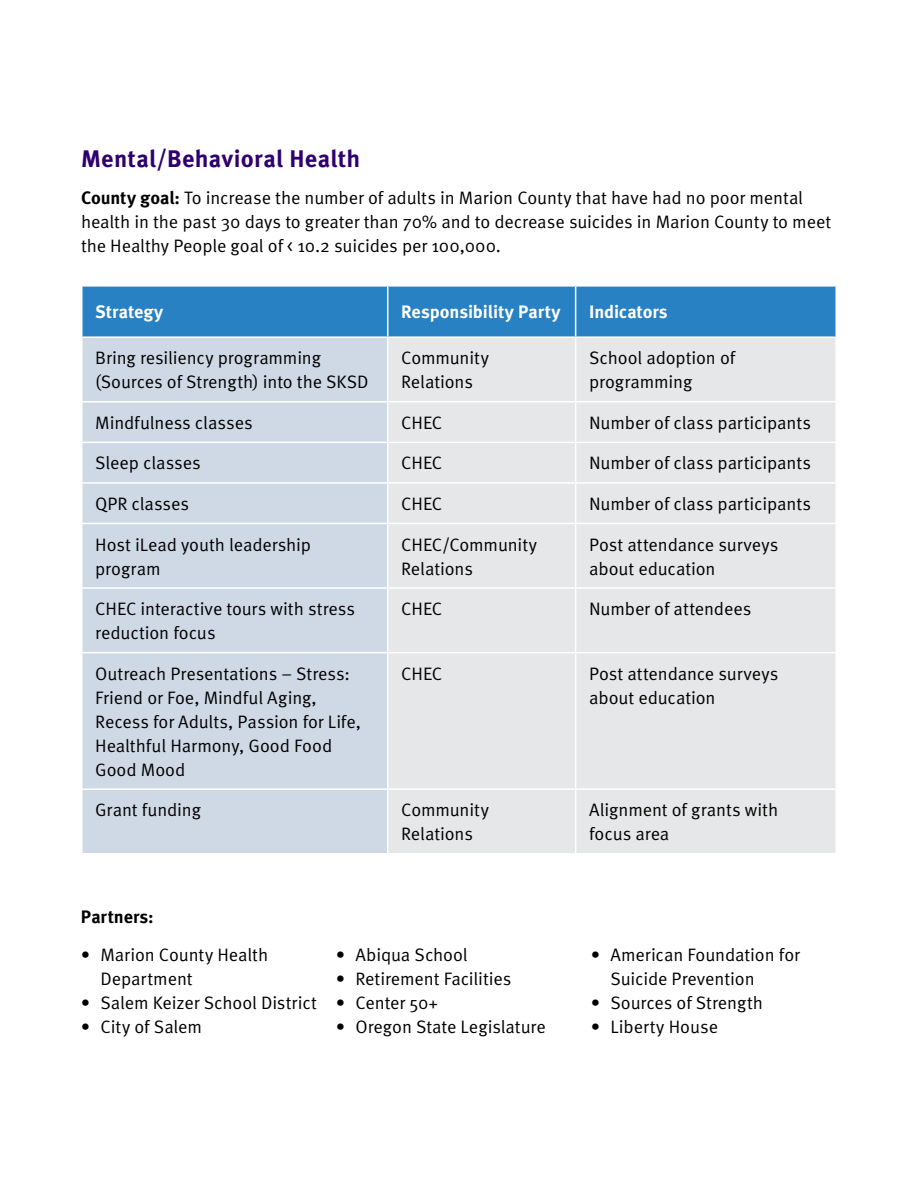
<style>
.page{position:relative;width:918px;height:1188px;background:#fff}
.page>*{position:absolute;margin:0;border:0;box-sizing:border-box;transform-origin:0 0}
.t1{font:700 24px "Meta Pro";letter-spacing:.015em;color:#2f006f}
.t2{font:18px/24px "Meta Pro Norm";letter-spacing:-.005em;color:#000}
.t3{font:700 18px "Meta Pro";letter-spacing:-.005em;color:#fff}
.t4{font:700 18px "Meta Pro";color:#000}
.s1{font-family:"Meta Pro";font-weight:700}
</style>
<div class="page">
<div style="left:82px;top:287px;width:754px;height:49px;background:#2781c2"></div>
<div style="left:82px;top:338px;width:305px;height:515px;background:#cfd9e6"></div>
<div style="left:388px;top:338px;width:448px;height:515px;background:#e6e7e8"></div>
<hr style="left:387px;top:287px;width:1px;height:49px;background:#fff">
<hr style="left:575px;top:287px;width:1px;height:49px;background:#fff">
<hr style="left:575px;top:338px;width:1px;height:63px;background:#fff">
<hr style="left:81px;top:401px;width:307px;height:2px;background:#fff">
<hr style="left:388px;top:401px;width:188px;height:2px;background:#fff">
<hr style="left:576px;top:401px;width:261px;height:2px;background:#fff">
<hr style="left:575px;top:403px;width:1px;height:39px;background:#fff">
<hr style="left:81px;top:442px;width:307px;height:1px;background:#fff">
<hr style="left:388px;top:442px;width:188px;height:1px;background:#fff">
<hr style="left:576px;top:442px;width:261px;height:1px;background:#fff">
<hr style="left:575px;top:443px;width:1px;height:39px;background:#fff">
<hr style="left:81px;top:482px;width:307px;height:2px;background:#fff">
<hr style="left:388px;top:482px;width:188px;height:2px;background:#fff">
<hr style="left:576px;top:482px;width:261px;height:2px;background:#fff">
<hr style="left:575px;top:484px;width:1px;height:39px;background:#fff">
<hr style="left:81px;top:523px;width:307px;height:1px;background:#fff">
<hr style="left:388px;top:523px;width:188px;height:1px;background:#fff">
<hr style="left:576px;top:523px;width:261px;height:1px;background:#fff">
<hr style="left:575px;top:524px;width:1px;height:63px;background:#fff">
<hr style="left:81px;top:587px;width:307px;height:2px;background:#fff">
<hr style="left:388px;top:587px;width:188px;height:2px;background:#fff">
<hr style="left:576px;top:587px;width:261px;height:2px;background:#fff">
<hr style="left:575px;top:589px;width:1px;height:63px;background:#fff">
<hr style="left:81px;top:652px;width:307px;height:1px;background:#fff">
<hr style="left:388px;top:652px;width:188px;height:1px;background:#fff">
<hr style="left:576px;top:652px;width:261px;height:1px;background:#fff">
<hr style="left:575px;top:653px;width:1px;height:135px;background:#fff">
<hr style="left:81px;top:788px;width:307px;height:2px;background:#fff">
<hr style="left:388px;top:788px;width:188px;height:2px;background:#fff">
<hr style="left:576px;top:788px;width:261px;height:2px;background:#fff">
<hr style="left:575px;top:790px;width:1px;height:63px;background:#fff">
<h1 class="t1" style="left:81px;top:140px;width:281px">Mental/Behavioral Health</h1>
<p class="t2" style="left:81px;top:185px;width:752px"><span class="s1">County goal:</span> To increase the number of adults in Marion County that have had no poor mental health in the past 30 days to greater than 70% and to decrease suicides in Marion County to meet the Healthy People goal of &lt; 10.2 suicides per 100,000.</p>
<p class="t3" style="left:95px;top:298px;width:70px">Strategy</p>
<p class="t3" style="left:401px;top:298px;width:161px">Responsibility Party</p>
<p class="t3" style="left:589px;top:298px;width:80px">Indicators</p>
<p class="t2" style="left:95px;top:345px;width:275px">Bring resiliency programming (Sources of Strength) into the SKSD</p>
<p class="t2" style="left:401px;top:345px;width:89px">Community<br>Relations</p>
<p class="t2" style="left:589px;top:345px;width:148px">School adoption of programming</p>
<p class="t2" style="left:95px;top:409px;width:159px">Mindfulness classes</p>
<p class="t2" style="left:401px;top:409px;width:43px">CHEC</p>
<p class="t2" style="left:589px;top:409px;width:223px">Number of class participants</p>
<p class="t2" style="left:95px;top:450px;width:107px">Sleep classes</p>
<p class="t2" style="left:401px;top:450px;width:43px">CHEC</p>
<p class="t2" style="left:589px;top:450px;width:223px">Number of class participants</p>
<p class="t2" style="left:95px;top:491px;width:95px">QPR classes</p>
<p class="t2" style="left:401px;top:491px;width:43px">CHEC</p>
<p class="t2" style="left:589px;top:491px;width:223px">Number of class participants</p>
<p class="t2" style="left:95px;top:531px;width:217px">Host iLead youth leadership program</p>
<p class="t2" style="left:401px;top:531px;width:137px">CHEC/Community<br>Relations</p>
<p class="t2" style="left:589px;top:531px;width:191px">Post attendance surveys about education</p>
<p class="t2" style="left:95px;top:596px;width:261px">CHEC interactive tours with stress reduction focus</p>
<p class="t2" style="left:401px;top:596px;width:43px">CHEC</p>
<p class="t2" style="left:589px;top:596px;width:164px">Number of attendees</p>
<p class="t2" style="left:95px;top:660px;width:267px">Outreach Presentations – Stress:<br>Friend or Foe, Mindful Aging,<br>Recess for Adults, Passion for Life,<br>Healthful Harmony, Good Food<br>Good Mood</p>
<p class="t2" style="left:401px;top:660px;width:43px">CHEC</p>
<p class="t2" style="left:589px;top:660px;width:191px">Post attendance surveys about education</p>
<p class="t2" style="left:95px;top:797px;width:107px">Grant funding</p>
<p class="t2" style="left:401px;top:797px;width:89px">Community<br>Relations</p>
<p class="t2" style="left:589px;top:797px;width:191px">Alignment of grants with focus area</p>
<p class="t4" style="left:81px;top:903px;width:74px">Partners:</p>
<p class="t2" style="left:100px;top:942px;width:169px;text-indent:-19px">• Marion County Health<br>Department</p>
<p class="t2" style="left:81px;top:990px;width:237px">• Salem Keizer School District</p>
<p class="t2" style="left:81px;top:1014px;width:123px">• City of Salem</p>
<p class="t2" style="left:336px;top:942px;width:133px">• Abiqua School</p>
<p class="t2" style="left:336px;top:966px;width:177px">• Retirement Facilities</p>
<p class="t2" style="left:336px;top:990px;width:104px">• Center 50+</p>
<p class="t2" style="left:336px;top:1014px;width:211px">• Oregon State Legislature</p>
<p class="t2" style="left:610px;top:942px;width:191px;text-indent:-19px">• American Foundation for<br>Suicide Prevention</p>
<p class="t2" style="left:591px;top:990px;width:174px">• Sources of Strength</p>
<p class="t2" style="left:591px;top:1014px;width:129px">• Liberty House</p>
</div>
